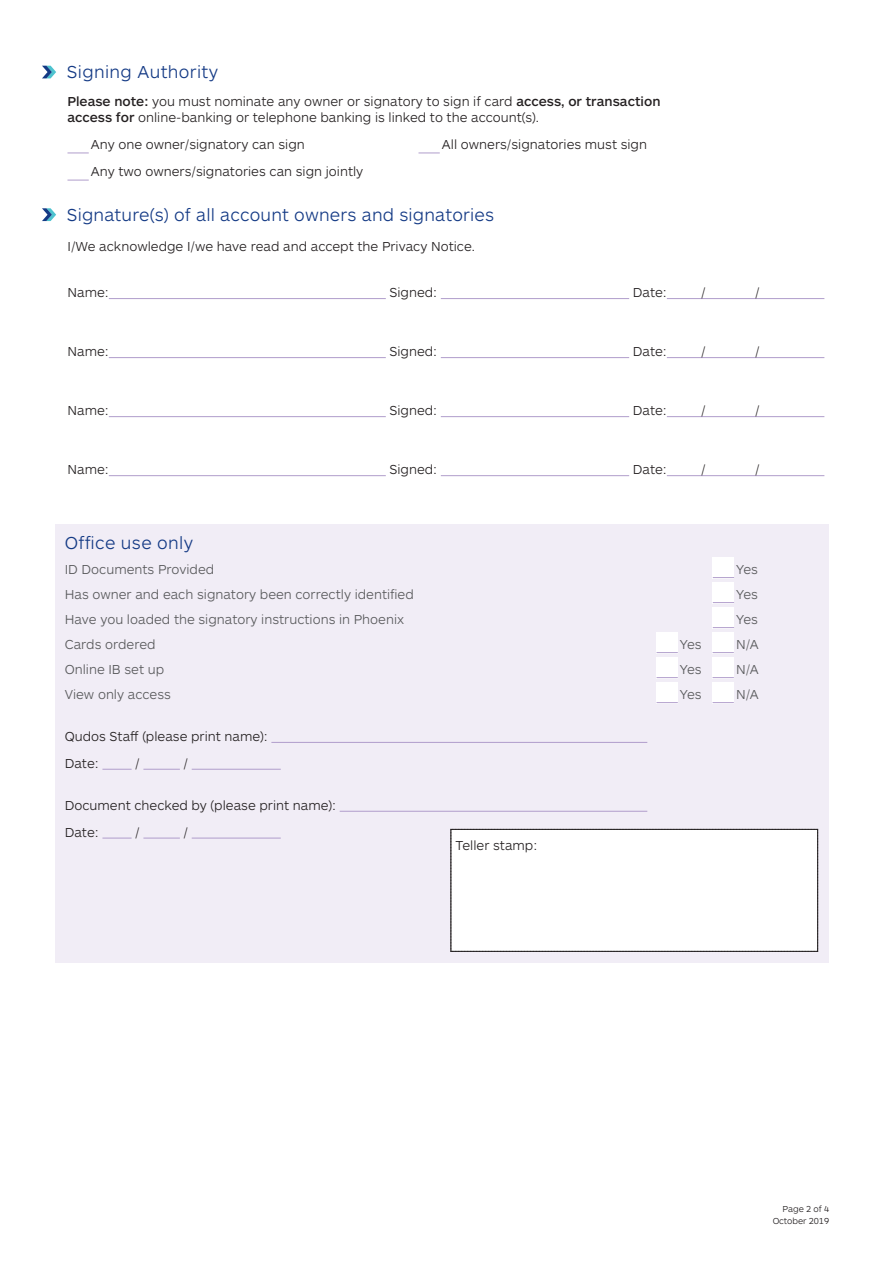
<style>
.page{position:relative;width:893px;height:1263px;background:#fff}
.page>*{position:absolute;margin:0;border:0;box-sizing:border-box;transform-origin:0 0}
.PAGE_Subhead_1{font:300 18px "ARS Maquette";letter-spacing:.01em;color:#143a85}
.Application_Details{font:300 18px "ARS Maquette";letter-spacing:.02em;color:#143a85}
.Application_Details-2{font:300 13.5px/16.5px "ARS Maquette";color:#231f20}
.Application_Details-3{font:300 13.5px "ARS Maquette";color:#57585a}
.PAGE_Subhead_1-2{font:300 13.5px "ARS Maquette";color:#231f20}
.t1{font:300 9px/12px "ARS Maquette";letter-spacing:-.01em;color:#231f20;text-align:right}
.s1{font-weight:500}
</style>
<div class="page">
<div style="left:55px;top:524px;width:774px;height:439px;background:#f1edf6"></div>
<hr style="left:109px;top:298px;width:277px;height:1px;background:#b09dcb">
<hr style="left:441px;top:298px;width:188px;height:1px;background:#b09dcb">
<hr style="left:667px;top:298px;width:157px;height:1px;background:#b09dcb">
<hr style="left:109px;top:357px;width:277px;height:1px;background:#b09dcb">
<hr style="left:441px;top:357px;width:188px;height:1px;background:#b09dcb">
<hr style="left:667px;top:357px;width:157px;height:1px;background:#b09dcb">
<hr style="left:109px;top:416px;width:277px;height:1px;background:#b09dcb">
<hr style="left:441px;top:416px;width:188px;height:1px;background:#b09dcb">
<hr style="left:667px;top:416px;width:157px;height:1px;background:#b09dcb">
<hr style="left:109px;top:475px;width:277px;height:1px;background:#b09dcb">
<hr style="left:441px;top:475px;width:188px;height:1px;background:#b09dcb">
<hr style="left:667px;top:475px;width:157px;height:1px;background:#b09dcb">
<svg style="left:42px;top:208px;width:14px;height:13px"></svg>
<div style="left:451px;top:829px;width:367px;height:123px;background:#fff"></div>
<hr style="left:271px;top:742px;width:376px;height:1px;background:#b09dcb">
<hr style="left:102px;top:769px;width:30px;height:1px;background:#b09dcb">
<hr style="left:143px;top:769px;width:37px;height:1px;background:#b09dcb">
<hr style="left:192px;top:769px;width:89px;height:1px;background:#b09dcb">
<hr style="left:340px;top:811px;width:307px;height:1px;background:#b09dcb">
<hr style="left:102px;top:838px;width:30px;height:1px;background:#b09dcb">
<hr style="left:143px;top:838px;width:37px;height:1px;background:#b09dcb">
<hr style="left:192px;top:838px;width:89px;height:1px;background:#b09dcb">
<div style="left:713px;top:557px;width:21px;height:21px;background:#fff"></div>
<svg style="left:713px;top:577px;width:21px;height:1px"></svg>
<div style="left:713px;top:582px;width:21px;height:21px;background:#fff"></div>
<svg style="left:713px;top:602px;width:21px;height:1px"></svg>
<div style="left:713px;top:607px;width:21px;height:21px;background:#fff"></div>
<svg style="left:713px;top:627px;width:21px;height:1px"></svg>
<div style="left:656px;top:632px;width:22px;height:21px;background:#fff"></div>
<svg style="left:656px;top:652px;width:22px;height:1px"></svg>
<div style="left:713px;top:632px;width:21px;height:21px;background:#fff"></div>
<svg style="left:713px;top:652px;width:21px;height:1px"></svg>
<div style="left:656px;top:657px;width:22px;height:21px;background:#fff"></div>
<svg style="left:656px;top:677px;width:22px;height:1px"></svg>
<div style="left:713px;top:657px;width:21px;height:21px;background:#fff"></div>
<svg style="left:713px;top:677px;width:21px;height:1px"></svg>
<div style="left:656px;top:682px;width:22px;height:21px;background:#fff"></div>
<svg style="left:656px;top:702px;width:22px;height:1px"></svg>
<div style="left:713px;top:682px;width:21px;height:21px;background:#fff"></div>
<svg style="left:713px;top:702px;width:21px;height:1px"></svg>
<svg style="left:42px;top:66px;width:14px;height:12px"></svg>
<svg style="left:67px;top:153px;width:22px;height:1px"></svg>
<svg style="left:418px;top:153px;width:22px;height:1px"></svg>
<svg style="left:67px;top:180px;width:22px;height:1px"></svg>
<p class="PAGE_Subhead_1" style="left:67px;top:61px;width:153px">Signing Authority</p>
<p class="Application_Details-2" style="left:67px;top:92px;width:594px"><span class="s1">Please note:</span> you must nominate any owner or signatory to sign if card <span class="s1">access, or transaction access for</span> online-banking or telephone banking is linked to the account(s).</p>
<p class="Application_Details-2" style="left:91px;top:136px;width:215px">Any one owner/signatory can sign</p>
<p class="Application_Details-2" style="left:442px;top:136px;width:207px">All owners/signatories must sign</p>
<p class="Application_Details-2" style="left:91px;top:163px;width:274px">Any two owners/signatories can sign jointly</p>
<p class="PAGE_Subhead_1" style="left:67px;top:203px;width:429px">Signature(s) of all account owners and signatories</p>
<p class="PAGE_Subhead_1-2" style="left:67px;top:237px;width:409px">I/We acknowledge I/we have read and accept the Privacy Notice.</p>
<p class="Application_Details-2" style="left:67px;top:283px;width:43px">Name:</p>
<p class="Application_Details-2" style="left:389px;top:283px;width:49px">Signed:</p>
<p class="Application_Details-2" style="left:633px;top:283px;width:36px">Date:</p>
<p class="Application_Details-2" style="left:701px;top:283px;width:6px">/</p>
<p class="Application_Details-2" style="left:755px;top:283px;width:6px">/</p>
<p class="Application_Details-2" style="left:67px;top:343px;width:43px">Name:</p>
<p class="Application_Details-2" style="left:389px;top:343px;width:49px">Signed:</p>
<p class="Application_Details-2" style="left:633px;top:343px;width:36px">Date:</p>
<p class="Application_Details-2" style="left:701px;top:343px;width:6px">/</p>
<p class="Application_Details-2" style="left:755px;top:343px;width:6px">/</p>
<p class="Application_Details-2" style="left:67px;top:402px;width:43px">Name:</p>
<p class="Application_Details-2" style="left:389px;top:402px;width:49px">Signed:</p>
<p class="Application_Details-2" style="left:633px;top:402px;width:36px">Date:</p>
<p class="Application_Details-2" style="left:701px;top:402px;width:6px">/</p>
<p class="Application_Details-2" style="left:755px;top:402px;width:6px">/</p>
<p class="Application_Details-2" style="left:67px;top:461px;width:43px">Name:</p>
<p class="Application_Details-2" style="left:389px;top:461px;width:49px">Signed:</p>
<p class="Application_Details-2" style="left:633px;top:461px;width:36px">Date:</p>
<p class="Application_Details-2" style="left:701px;top:461px;width:6px">/</p>
<p class="Application_Details-2" style="left:755px;top:461px;width:6px">/</p>
<p class="Application_Details" style="left:65px;top:531px;width:130px">Office use only</p>
<p class="Application_Details-3" style="left:65px;top:560px;width:151px">ID Documents Provided</p>
<p class="Application_Details-3" style="left:736px;top:560px;width:23px">Yes</p>
<p class="Application_Details-3" style="left:65px;top:585px;width:351px">Has owner and each signatory been correctly identified</p>
<p class="Application_Details-3" style="left:736px;top:585px;width:23px">Yes</p>
<p class="Application_Details-3" style="left:65px;top:610px;width:341px">Have you loaded the signatory instructions in Phoenix</p>
<p class="Application_Details-3" style="left:736px;top:610px;width:23px">Yes</p>
<p class="Application_Details-3" style="left:65px;top:635px;width:92px">Cards ordered</p>
<p class="Application_Details-3" style="left:680px;top:635px;width:23px">Yes</p>
<p class="Application_Details-3" style="left:736px;top:635px;width:24px">N/A</p>
<p class="Application_Details-3" style="left:65px;top:660px;width:101px">Online IB set up</p>
<p class="Application_Details-3" style="left:680px;top:660px;width:23px">Yes</p>
<p class="Application_Details-3" style="left:736px;top:660px;width:24px">N/A</p>
<p class="Application_Details-3" style="left:65px;top:685px;width:108px">View only access</p>
<p class="Application_Details-3" style="left:680px;top:685px;width:23px">Yes</p>
<p class="Application_Details-3" style="left:736px;top:685px;width:24px">N/A</p>
<p class="Application_Details-2" style="left:65px;top:727px;width:204px">Qudos Staff (please print name):</p>
<p class="Application_Details-2" style="left:65px;top:754px;width:36px">Date:</p>
<p class="Application_Details-2" style="left:135px;top:754px;width:6px">/</p>
<p class="Application_Details-2" style="left:184px;top:754px;width:6px">/</p>
<p class="Application_Details-2" style="left:65px;top:796px;width:273px">Document checked by (please print name):</p>
<p class="Application_Details-2" style="left:65px;top:823px;width:36px">Date:</p>
<p class="Application_Details-2" style="left:135px;top:823px;width:6px">/</p>
<p class="Application_Details-2" style="left:184px;top:823px;width:6px">/</p>
<p class="Application_Details-2" style="left:456px;top:837px;width:83px">Teller stamp:</p>
<p class="t1" style="left:773px;top:1202px;width:58px">Page 2 of 4<br>October 2019</p>
</div>
